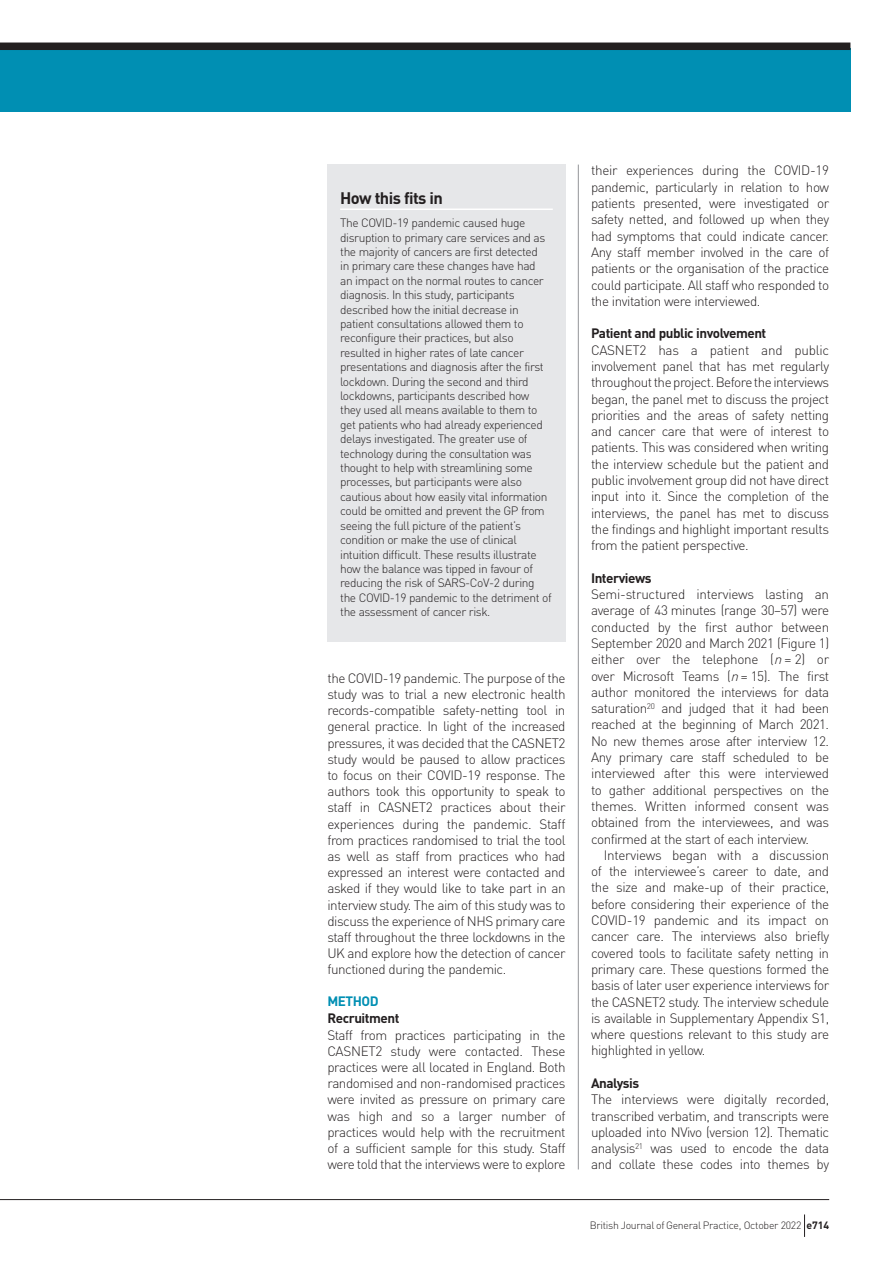
<style>
.page{position:relative;width:893px;height:1263px;background:#fff}
.page>*{position:absolute;margin:0;border:0;box-sizing:border-box;transform-origin:0 0}
.t1{font:700 16.5px "DIN";letter-spacing:-.035em;color:#231f20}
.t2{font:300 13.5px/16.4px "DIN";letter-spacing:-.035em;color:#231f20;text-align:justify}
.t3{font:700 13.5px "DIN";letter-spacing:-.035em;color:#231f20}
.t4{font:700 13.5px "DIN";letter-spacing:-.035em;color:#008fb3}
.t5{font:300 12px/14.4px "DIN";letter-spacing:-.035em;color:#231f20}
.t6{font:300 10.5px "DIN";letter-spacing:-.025em;color:#231f20}
.s1{font-style:italic}
.s2{font-weight:700}
</style>
<div class="page">
<div style="left:0;top:48px;width:850px;height:63px;background:#008fb3"></div>
<div style="left:0;top:43px;width:850px;height:7px;background:#231f20"></div>
<hr style="left:578px;top:165px;width:1px;height:1004px;background:#939598">
<div style="left:327px;top:165px;width:239px;height:477px;background:#e6e7e9"></div>
<hr style="left:340px;top:208px;width:213px;height:2px;background:#fff">
<hr style="left:0;top:1199px;width:829px;height:1px;background:#231f20">
<svg style="left:804px;top:1214px;width:1px;height:23px"></svg>
<p class="t1" style="left:340px;top:188px;width:104px">How this fits in</p>
<p class="t5" style="left:340px;top:216px;width:213px">The COVID-19 pandemic caused huge disruption to primary care services and as the majority of cancers are first detected<br>in primary care these changes have had<br>an impact on the normal routes to cancer diagnosis. In this study, participants described how the initial decrease in patient consultations allowed them to reconfigure their practices, but also resulted in higher rates of late cancer presentations and diagnosis after the first lockdown. During the second and third lockdowns, participants described how they used all means available to them to get patients who had already experienced delays investigated. The greater use of technology during the consultation was thought to help with streamlining some processes, but participants were also cautious about how easily vital information could be omitted and prevent the GP from seeing the full picture of the patient’s condition or make the use of clinical intuition difficult. These results illustrate how the balance was tipped in favour of reducing the risk of SARS-CoV-2 during the COVID-19 pandemic to the detriment of the assessment of cancer risk.</p>
<p class="t2" style="left:327px;top:670px;width:240px">the COVID-19 pandemic. The purpose of the study was to trial a new electronic health records-compatible safety-netting tool in general practice. In light of the increased pressures, it was decided that the CASNET2 study would be paused to allow practices to focus on their COVID-19 response. The authors took this opportunity to speak to staff in CASNET2 practices about their experiences during the pandemic. Staff from practices randomised to trial the tool as well as staff from practices who had expressed an interest were contacted and asked if they would like to take part in an interview study. The aim of this study was to discuss the experience of NHS primary care staff throughout the three lockdowns in the UK and explore how the detection of cancer functioned during the pandemic.</p>
<p class="t4" style="left:327px;top:992px;width:53px">METHOD</p>
<p class="t3" style="left:327px;top:1009px;width:74px">Recruitment</p>
<p class="t2" style="left:327px;top:1026px;width:240px">Staff from practices participating in the CASNET2 study were contacted. These practices were all located in England. Both randomised and non-randomised practices were invited as pressure on primary care was high and so a larger number of practices would help with the recruitment of a sufficient sample for this study. Staff were told that the interviews were to explore</p>
<p class="t2" style="left:591px;top:162px;width:240px">their experiences during the COVID-19 pandemic, particularly in relation to how patients presented, were investigated or safety netted, and followed up when they had symptoms that could indicate cancer.<br>Any staff member involved in the care of patients or the organisation of the practice could participate. All staff who responded to the invitation were interviewed.</p>
<p class="t3" style="left:591px;top:325px;width:177px">Patient and public involvement</p>
<p class="t2" style="left:591px;top:341px;width:240px">CASNET2 has a patient and public involvement panel that has met regularly throughout the project. Before the interviews began, the panel met to discuss the project priorities and the areas of safety netting and cancer care that were of interest to patients. This was considered when writing the interview schedule but the patient and public involvement group did not have direct input into it. Since the completion of the interviews, the panel has met to discuss the findings and highlight important results from the patient perspective.</p>
<p class="t3" style="left:591px;top:569px;width:62px">Interviews</p>
<p class="t2" style="left:591px;top:586px;width:240px">Semi-structured interviews lasting an average of 43 minutes (range 30–57) were conducted by the first author between September 2020 and March 2021 (Figure 1) either over the telephone (<span class="s1">n</span>= 2) or over Microsoft Teams (<span class="s1">n</span>= 15). The first author monitored the interviews for data saturation<sup>20</sup> and judged that it had been reached at the beginning of March 2021.<br>No new themes arose after interview 12.<br>Any primary care staff scheduled to be interviewed after this were interviewed to gather additional perspectives on the themes. Written informed consent was obtained from the interviewees, and was confirmed at the start of each interview.</p>
<p class="t2" style="left:591px;top:847px;width:240px;text-indent:13px">Interviews began with a discussion of the interviewee’s career to date, and the size and make-up of their practice, before considering their experience of the COVID-19 pandemic and its impact on cancer care. The interviews also briefly covered tools to facilitate safety netting in primary care. These questions formed the basis of later user experience interviews for the CASNET2 study. The interview schedule is available in Supplementary Appendix S1, where questions relevant to this study are highlighted in yellow.</p>
<p class="t3" style="left:591px;top:1074px;width:50px">Analysis</p>
<p class="t2" style="left:591px;top:1091px;width:240px">The interviews were digitally recorded, transcribed verbatim, and transcripts were uploaded into NVivo (version 12). Thematic analysis<sup>21</sup> was used to encode the data and collate these codes into themes by</p>
<p class="t6" style="left:590px;top:1219px;width:241px">British Journal of General Practice, October 2022 <span class="s2">e714</span></p>
</div>
